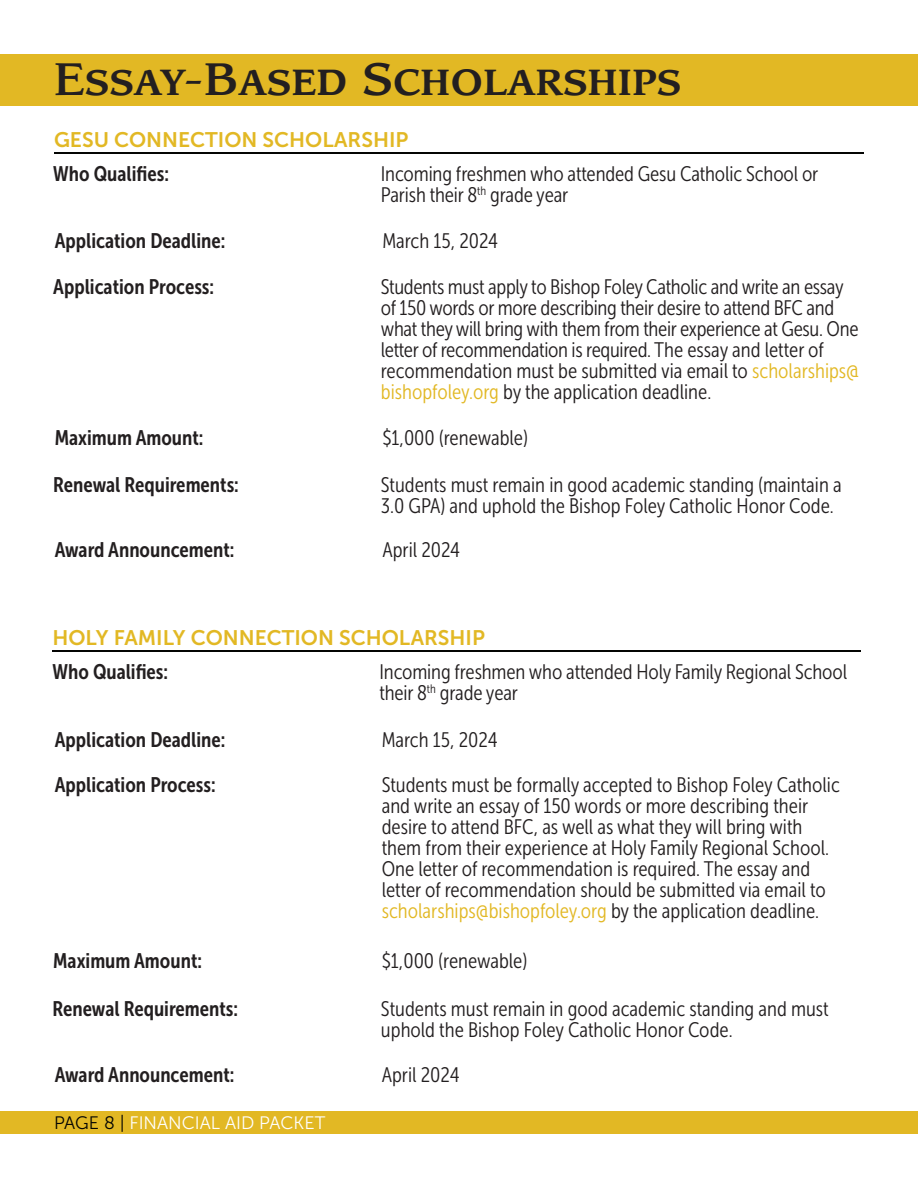
<style>
.page{position:relative;width:918px;height:1188px;background:#fff}
.page>*{position:absolute;margin:0;border:0;box-sizing:border-box;transform-origin:0 0}
.t1{font:45px "Leawood Medium SC";color:#231f20}
.t2{font:21px/21px "Museo Sans Cond 300";color:#231f20}
.t3{font:21px "Museo Sans Cond 700";color:#231f20}
.t4{font:21px "Museo Sans 700";color:#e2b824}
.t5{font:18px "Museo Sans 300";color:#fff}
.s1{color:#e2b824}
.s2{color:#040503}
</style>
<div class="page">
<div style="left:0;top:54px;width:918px;height:51px;background:#e2b824"></div>
<div style="left:0;top:1112px;width:918px;height:22px;background:#e2b824"></div>
<hr style="left:54px;top:153px;width:810px;height:1px;background:#040503">
<hr style="left:53px;top:650px;width:808px;height:2px;background:#040503">
<p class="t1" style="left:54px;top:51px;width:629px">Essay-Based Scholarships</p>
<p class="t4" style="left:54px;top:128px;width:356px">GESU CONNECTION SCHOLARSHIP</p>
<p class="t3" style="left:53px;top:162px;width:117px">Who Qualifies:</p>
<p class="t2" style="left:381px;top:163px;width:439px">Incoming freshmen who attended Gesu Catholic School or<br>Parish their 8<sup>th</sup> grade year</p>
<p class="t3" style="left:55px;top:229px;width:172px">Application Deadline:</p>
<p class="t2" style="left:382px;top:230px;width:117px">March 15, 2024</p>
<p class="t3" style="left:53px;top:275px;width:162px">Application Process:</p>
<p class="t2" style="left:381px;top:276px;width:480px">Students must apply to Bishop Foley Catholic and write an essay of 150 words or more describing their desire to attend BFC and what they will bring with them from their experience at Gesu. One letter of recommendation is required. The essay and letter of recommendation must be submitted via email to <span class="s1">scholarships@ bishopfoley.org</span> by the application deadline.</p>
<p class="t3" style="left:55px;top:426px;width:150px">Maximum Amount:</p>
<p class="t2" style="left:382px;top:427px;width:147px">$1,000 (renewable)</p>
<p class="t3" style="left:53px;top:473px;width:187px">Renewal Requirements:</p>
<p class="t2" style="left:381px;top:474px;width:462px">Students must remain in good academic standing (maintain a<br>3.0 GPA) and uphold the Bishop Foley Catholic Honor Code.</p>
<p class="t3" style="left:55px;top:538px;width:181px">Award Announcement:</p>
<p class="t2" style="left:382px;top:540px;width:79px">April 2024</p>
<p class="t4" style="left:53px;top:626px;width:434px">HOLY FAMILY CONNECTION SCHOLARSHIP</p>
<p class="t3" style="left:53px;top:660px;width:117px">Who Qualifies:</p>
<p class="t2" style="left:379px;top:662px;width:469px">Incoming freshmen who attended Holy Family Regional School their 8<sup>th</sup> grade year</p>
<p class="t3" style="left:55px;top:728px;width:172px">Application Deadline:</p>
<p class="t2" style="left:382px;top:730px;width:117px">March 15, 2024</p>
<p class="t3" style="left:55px;top:773px;width:162px">Application Process:</p>
<p class="t2" style="left:382px;top:774px;width:460px">Students must be formally accepted to Bishop Foley Catholic and write an essay of 150 words or more describing their desire to attend BFC, as well as what they will bring with them from their experience at Holy Family Regional School.<br>One letter of recommendation is required. The essay and letter of recommendation should be submitted via email to <span class="s1">scholarships@bishopfoley.org</span> by the application deadline.</p>
<p class="t3" style="left:53px;top:949px;width:150px">Maximum Amount:</p>
<p class="t2" style="left:382px;top:951px;width:147px">$1,000 (renewable)</p>
<p class="t3" style="left:53px;top:997px;width:187px">Renewal Requirements:</p>
<p class="t2" style="left:381px;top:998px;width:449px">Students must remain in good academic standing and must uphold the Bishop Foley Catholic Honor Code.</p>
<p class="t3" style="left:55px;top:1063px;width:181px">Award Announcement:</p>
<p class="t2" style="left:382px;top:1064px;width:79px">April 2024</p>
<p class="t5" style="left:54px;top:1113px;width:273px"><span class="s2">PAGE 8 |</span> FINANCIAL AID PACKET</p>
</div>
